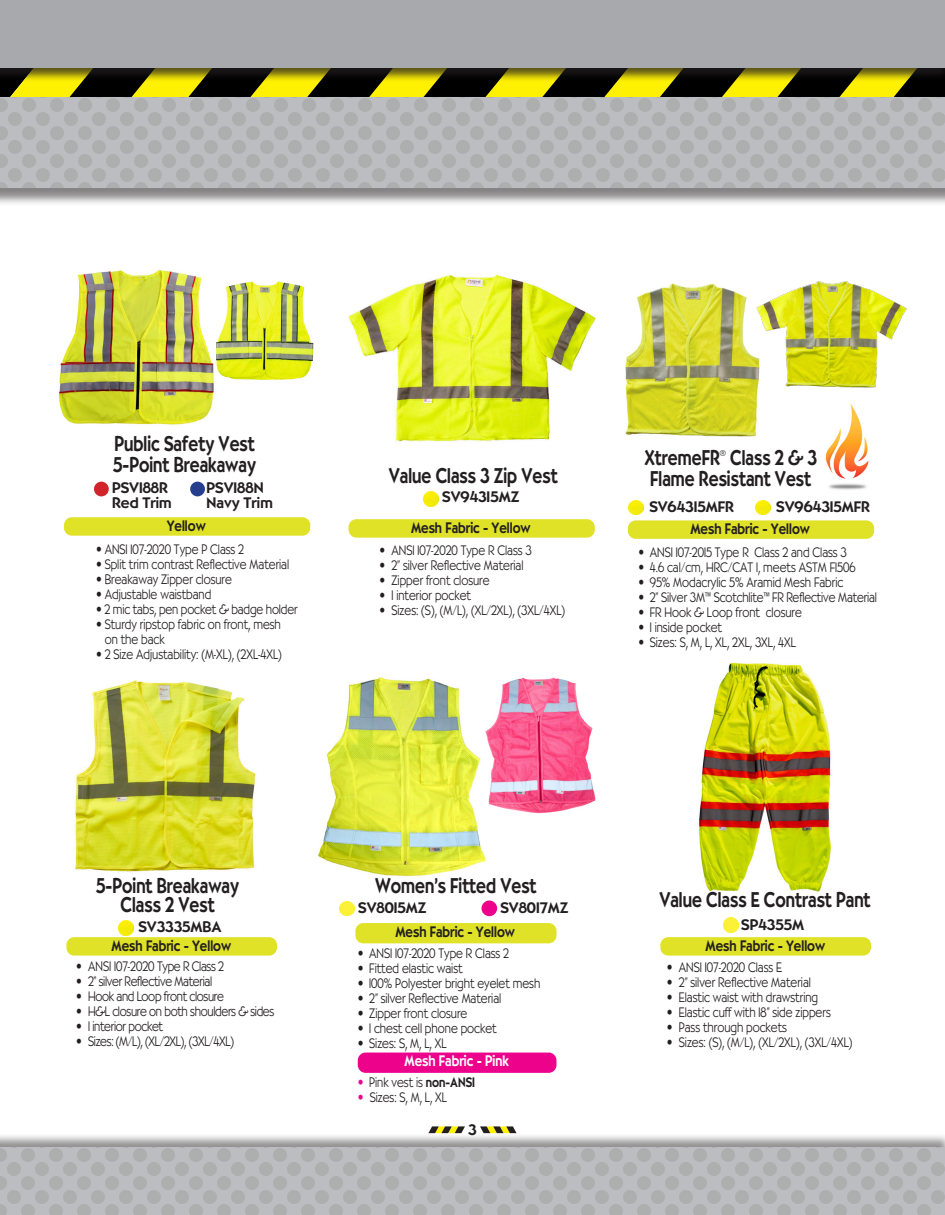
<style>
.page{position:relative;width:945px;height:1215px;background:#fff}
.page>*{position:absolute;margin:0;border:0;box-sizing:border-box;transform-origin:0 0}
.t1{font:21px "Bernhardt CG Medium";color:#231f20;scale:.8 1}
.t2{font:15px "Bernhardt CG Medium";color:#231f20}
.t3{font:15px "Bernhardt CG Medium";color:#231f20;scale:.85 1}
.t4{font:15px "Bernhardt CG Medium";color:#fff;scale:.85 1}
.t5{font:13.5px "Bernhardt CG Light";color:#231f20;scale:.85 1}
.t6{font:13.5px "Bernhardt CG Light";letter-spacing:-.025em;color:#231f20;scale:.85 1}
.s1{color:#ed028c}
.s2{font-family:"Bernhardt CG Medium"}
</style>
<div class="page">
<img style="left:496px;top:677px;width:100px;height:137px">
<div style="left:0;top:100px;width:945px;height:106px;background:#231f20;opacity:.55"></div>
<div style="left:0;top:97px;width:945px;height:90px;background:linear-gradient(to right,#b6b7b9,#b6b7b9)"></div>
<svg style="left:0;top:82px;width:945px;height:15px"></svg>
<div style="left:0;top:0;width:945px;height:82px;background:#231f20;opacity:.75"></div>
<div style="left:0;top:0;width:945px;height:68px;background:#a8a9ad"></div>
<div style="left:66px;top:937px;width:211px;height:19px;background:#dfe226;border-radius:8px"></div>
<div style="left:349px;top:519px;width:246px;height:19px;background:#dfe226;border-radius:8px"></div>
<div style="left:660px;top:937px;width:211px;height:19px;background:#dfe226;border-radius:8px"></div>
<div style="left:355px;top:923px;width:201px;height:20px;background:#dfe226;border-radius:8px"></div>
<div style="left:358px;top:1053px;width:198px;height:20px;background:#ed028c;border-radius:8px"></div>
<div style="left:0;top:1133px;width:945px;height:82px;background:#231f20;opacity:.5"></div>
<div style="left:0;top:1148px;width:945px;height:67px;background:linear-gradient(to right,#b6b7b9,#b6b7b9)"></div>
<svg style="left:428px;top:1126px;width:37px;height:7px"></svg>
<svg style="left:480px;top:1126px;width:37px;height:7px"></svg>
<img style="left:348px;top:274px;width:248px;height:168px">
<img style="left:423px;top:491px;width:15px;height:15px">
<img style="left:75px;top:680px;width:181px;height:192px">
<img style="left:118px;top:920px;width:15px;height:15px">
<img style="left:724px;top:917px;width:15px;height:15px">
<img style="left:699px;top:662px;width:132px;height:230px">
<img style="left:340px;top:901px;width:15px;height:15px">
<div style="left:482px;top:901px;width:15px;height:15px;background:#ed028c;border-radius:50%"></div>
<img style="left:318px;top:677px;width:178px;height:200px">
<div style="left:628px;top:520px;width:246px;height:19px;background:#dfe226;border-radius:8px"></div>
<img style="left:628px;top:500px;width:15px;height:15px">
<img style="left:825px;top:403px;width:44px;height:87px">
<img style="left:755px;top:500px;width:15px;height:15px">
<img style="left:775px;top:281px;width:132px;height:107px">
<img style="left:625px;top:283px;width:150px;height:154px">
<div style="left:64px;top:517px;width:246px;height:19px;background:#dfe226;border-radius:8px"></div>
<img style="left:58px;top:269px;width:156px;height:156px">
<img style="left:211px;top:276px;width:103px;height:109px">
<div style="left:190px;top:482px;width:15px;height:14px;background:#253f8e;border-radius:50%"></div>
<div style="left:94px;top:482px;width:15px;height:14px;background:#d1232a;border-radius:50%"></div>
<p class="t1" style="left:114px;top:431px;width:177px">Public Safety Vest</p>
<p class="t1" style="left:113px;top:452px;width:180px">5-Point Breakaway</p>
<p class="t2" style="left:112px;top:479px;width:57px">PSV188R</p>
<p class="t2" style="left:112px;top:494px;width:61px">Red Trim</p>
<p class="t2" style="left:207px;top:479px;width:59px">PSV188N</p>
<p class="t2" style="left:207px;top:494px;width:68px">Navy Trim</p>
<p class="t3" style="left:167px;top:517px;width:48px">Yellow</p>
<p class="t5" style="left:96px;top:542px;width:176px">• ANSI 107-2020 Type P Class 2</p>
<p class="t5" style="left:96px;top:557px;width:229px">• Split trim contrast Reflective Material</p>
<p class="t5" style="left:96px;top:572px;width:161px">• Breakaway Zipper closure</p>
<p class="t5" style="left:96px;top:587px;width:137px">• Adjustable waistband</p>
<p class="t5" style="left:96px;top:602px;width:239px">• 2 mic tabs, pen pocket &amp; badge holder</p>
<p class="t5" style="left:96px;top:617px;width:219px">• Sturdy ripstop fabric on front, mesh</p>
<p class="t5" style="left:105px;top:632px;width:72px">on the back</p>
<p class="t5" style="left:96px;top:647px;width:220px">• 2 Size Adjustability: (M-XL), (2XL-4XL)</p>
<p class="t1" style="left:389px;top:464px;width:213px">Value Class 3 Zip Vest</p>
<p class="t2" style="left:442px;top:488px;width:78px">SV94315MZ</p>
<p class="t3" style="left:411px;top:519px;width:142px">Mesh Fabric - Yellow</p>
<p class="t5" style="left:380px;top:542px;width:181px">• ANSI 107-2020 Type R Class 3</p>
<p class="t5" style="left:380px;top:557px;width:171px">• 2” silver Reflective Material</p>
<p class="t5" style="left:380px;top:572px;width:131px">• Zipper front closure</p>
<p class="t5" style="left:380px;top:587px;width:109px">• 1 interior pocket</p>
<p class="t5" style="left:380px;top:602px;width:220px">• Sizes: (S), (M/L), (XL/2XL), (3XL/4XL)</p>
<p class="t1" style="left:644px;top:445px;width:217px">XtremeFR<sup>®</sup> Class 2 &amp; 3</p>
<p class="t1" style="left:650px;top:466px;width:203px">Flame Resistant Vest</p>
<p class="t2" style="left:649px;top:498px;width:86px">SV64315MFR</p>
<p class="t2" style="left:776px;top:498px;width:95px">SV964315MFR</p>
<p class="t3" style="left:690px;top:520px;width:142px">Mesh Fabric - Yellow</p>
<p class="t5" style="left:638px;top:544px;width:247px">• ANSI 107-2015 Type R Class 2 and Class 3</p>
<p class="t5" style="left:638px;top:559px;width:257px">• 4.6 cal/cm, HRC/CAT 1, meets ASTM F1506</p>
<p class="t5" style="left:638px;top:574px;width:243px">• 95% Modacrylic 5% Aramid Mesh Fabric</p>
<p class="t5" style="left:638px;top:589px;width:282px">• 2” Silver 3M™ Scotchlite™ FR Reflective Material</p>
<p class="t5" style="left:638px;top:604px;width:194px">• FR Hook &amp; Loop front closure</p>
<p class="t5" style="left:638px;top:619px;width:100px">• 1 inside pocket</p>
<p class="t5" style="left:638px;top:634px;width:187px">• Sizes: S, M, L, XL, 2XL, 3XL, 4XL</p>
<p class="t1" style="left:96px;top:873px;width:180px">5-Point Breakaway</p>
<p class="t1" style="left:121px;top:893px;width:119px">Class 2 Vest</p>
<p class="t1" style="left:375px;top:873px;width:203px">Women’s Fitted Vest</p>
<p class="t2" style="left:358px;top:899px;width:70px">SV8015MZ</p>
<p class="t2" style="left:500px;top:899px;width:69px">SV8017MZ</p>
<p class="t1" style="left:659px;top:888px;width:266px">Value Class E Contrast Pant</p>
<p class="t2" style="left:139px;top:918px;width:85px">SV3335MBA</p>
<p class="t2" style="left:741px;top:916px;width:64px">SP4355M</p>
<p class="t3" style="left:395px;top:923px;width:142px">Mesh Fabric - Yellow</p>
<p class="t3" style="left:112px;top:937px;width:142px">Mesh Fabric - Yellow</p>
<p class="t5" style="left:76px;top:959px;width:175px">• ANSI 107-2020 Type R Class 2</p>
<p class="t6" style="left:76px;top:974px;width:161px">• 2” silver Reflective Material</p>
<p class="t6" style="left:76px;top:989px;width:176px">• Hook and Loop front closure</p>
<p class="t6" style="left:76px;top:1004px;width:235px">• H&amp;L closure on both shoulders &amp; sides</p>
<p class="t6" style="left:76px;top:1019px;width:104px">• 1 interior pocket</p>
<p class="t6" style="left:76px;top:1034px;width:187px">• Sizes: (M/L), (XL/2XL), (3XL/4XL)</p>
<p class="t5" style="left:358px;top:945px;width:179px">• ANSI 107-2020 Type R Class 2</p>
<p class="t5" style="left:358px;top:960px;width:125px">• Fitted elastic waist</p>
<p class="t5" style="left:358px;top:975px;width:216px">• 100% Polyester bright eyelet mesh</p>
<p class="t5" style="left:358px;top:990px;width:170px">• 2” silver Reflective Material</p>
<p class="t5" style="left:358px;top:1005px;width:131px">• Zipper front closure</p>
<p class="t5" style="left:358px;top:1020px;width:165px">• 1 chest cell phone pocket</p>
<p class="t5" style="left:358px;top:1035px;width:106px">• Sizes: S, M, L, XL</p>
<p class="t5" style="left:358px;top:1074px;width:139px"><span class="s1">•</span> Pink vest is <span class="s2">non-ANSI</span></p>
<p class="t5" style="left:358px;top:1089px;width:107px"><span class="s1">•</span> Sizes: S, M, L, XL</p>
<p class="t4" style="left:405px;top:1052px;width:124px">Mesh Fabric - Pink</p>
<p class="t2" style="left:468px;top:1121px;width:10px">3</p>
<p class="t3" style="left:706px;top:937px;width:142px">Mesh Fabric - Yellow</p>
<p class="t5" style="left:667px;top:959px;width:137px">• ANSI 107-2020 Class E</p>
<p class="t5" style="left:667px;top:974px;width:171px">• 2” silver Reflective Material</p>
<p class="t5" style="left:667px;top:989px;width:179px">• Elastic waist with drawstring</p>
<p class="t5" style="left:667px;top:1004px;width:194px">• Elastic cuff with 18” side zippers</p>
<p class="t5" style="left:667px;top:1019px;width:143px">• Pass through pockets</p>
<p class="t5" style="left:667px;top:1034px;width:220px">• Sizes: (S), (M/L), (XL/2XL), (3XL/4XL)</p>
</div>
